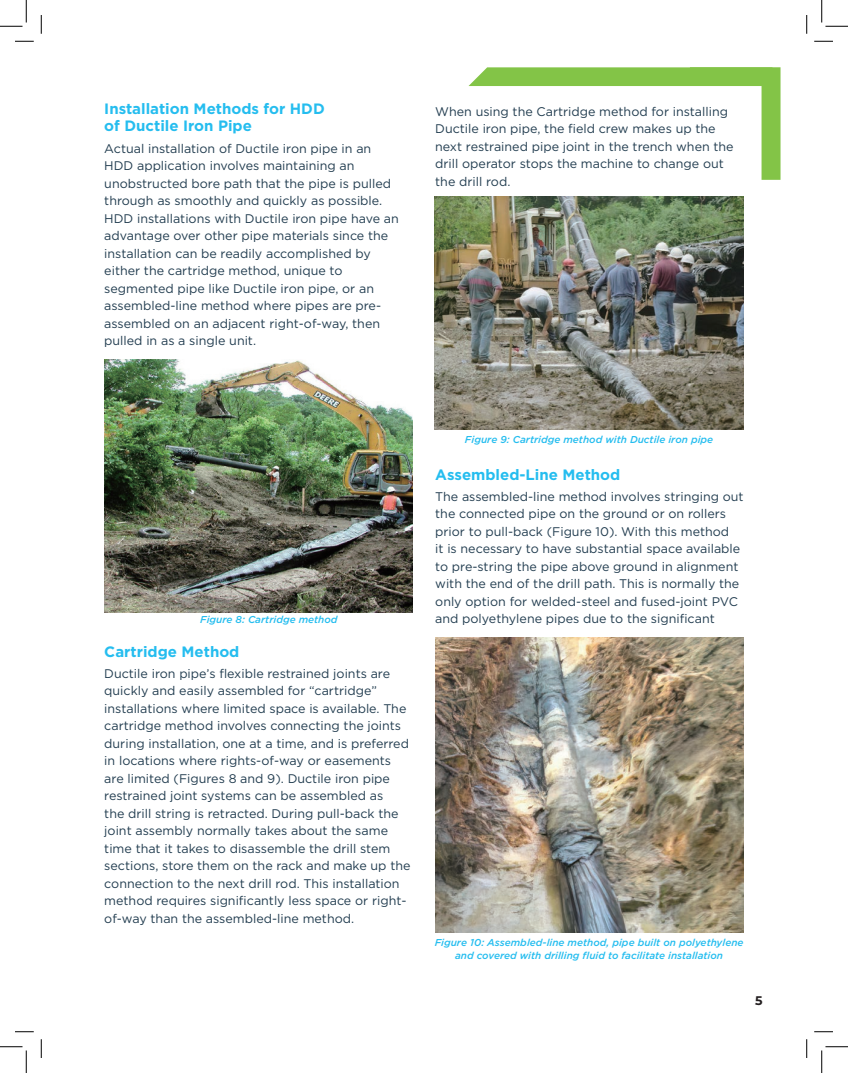
<style>
.page{position:relative;width:848px;height:1073px;background:#fff}
.page>*{position:absolute;margin:0;border:0;box-sizing:border-box;transform-origin:0 0}
.t1{font:700 15px/17.5px "Gotham";color:#25bdef}
.t2{font:12.5px/17.5px "Gotham";color:#223d50}
.t3{font:100 12.5px "Montserrat";color:#231f20}
.t4{font:italic 500 10px/12.5px "Gotham";color:#25bdef;text-align:center}
</style>
<div class="page">
<svg style="left:468px;top:67px;width:312px;height:113px"></svg>
<img style="left:104px;top:359px;width:308px;height:253px">
<img style="left:435px;top:197px;width:308px;height:232px">
<img style="left:435px;top:637px;width:308px;height:295px">
<svg style="left:15px;top:40px;width:19px;height:2px"></svg>
<svg style="left:814px;top:40px;width:18px;height:2px"></svg>
<svg style="left:15px;top:1031px;width:19px;height:1px"></svg>
<svg style="left:814px;top:1031px;width:18px;height:1px"></svg>
<svg style="left:40px;top:15px;width:2px;height:19px"></svg>
<svg style="left:40px;top:1039px;width:2px;height:19px"></svg>
<svg style="left:806px;top:15px;width:1px;height:19px"></svg>
<svg style="left:806px;top:1039px;width:1px;height:19px"></svg>
<svg style="left:0;top:0;width:27px;height:27px"></svg>
<svg style="left:0;top:1046px;width:27px;height:26px"></svg>
<svg style="left:821px;top:0;width:27px;height:27px"></svg>
<svg style="left:821px;top:1046px;width:27px;height:26px"></svg>
<p class="t1" style="left:104px;top:99px;width:222px">Installation Methods for HDD of Ductile Iron Pipe</p>
<p class="t2" style="left:104px;top:139px;width:296px">Actual installation of Ductile iron pipe in an HDD application involves maintaining an unobstructed bore path that the pipe is pulled through as smoothly and quickly as possible.<br>HDD installations with Ductile iron pipe have an advantage over other pipe materials since the installation can be readily accomplished by either the cartridge method, unique to segmented pipe like Ductile iron pipe, or an assembled-line method where pipes are pre&shy;assembled on an adjacent right-of-way, then pulled in as a single unit.</p>
<p class="t2" style="left:435px;top:102px;width:300px">When using the Cartridge method for installing Ductile iron pipe, the field crew makes up the next restrained pipe joint in the trench when the drill operator stops the machine to change out the drill rod.</p>
<p class="t4" style="left:465px;top:433px;width:250px">Figure 9: Cartridge method with Ductile iron pipe</p>
<p class="t1" style="left:435px;top:465px;width:187px">Assembled-Line Method</p>
<p class="t2" style="left:435px;top:487px;width:310px">The assembled-line method involves stringing out the connected pipe on the ground or on rollers prior to pull-back (Figure 10). With this method<br>it is necessary to have substantial space available to pre-string the pipe above ground in alignment with the end of the drill path. This is normally the only option for welded-steel and fused-joint PVC</p>
<p class="t4" style="left:200px;top:613px;width:139px">Figure 8: Cartridge method</p>
<p class="t2" style="left:435px;top:610px;width:281px">and polyethylene pipes due to the significant</p>
<p class="t1" style="left:104px;top:642px;width:137px">Cartridge Method</p>
<p class="t2" style="left:104px;top:664px;width:308px">Ductile iron pipe’s flexible restrained joints are quickly and easily assembled for “cartridge” installations where limited space is available. The cartridge method involves connecting the joints during installation, one at a time, and is preferred in locations where rights-of-way or easements are limited (Figures 8 and 9). Ductile iron pipe restrained joint systems can be assembled as<br>the drill string is retracted. During pull-back the joint assembly normally takes about the same time that it takes to disassemble the drill stem sections, store them on the rack and make up the connection to the next drill rod. This installation method requires significantly less space or right&shy;of-way than the assembled-line method.</p>
<p class="t4" style="left:434px;top:936px;width:310px">Figure 10: Assembled-line method, pipe built on polyethylene and covered with drilling fluid to facilitate installation</p>
<p class="t3" style="left:755px;top:992px;width:9px">5</p>
</div>
